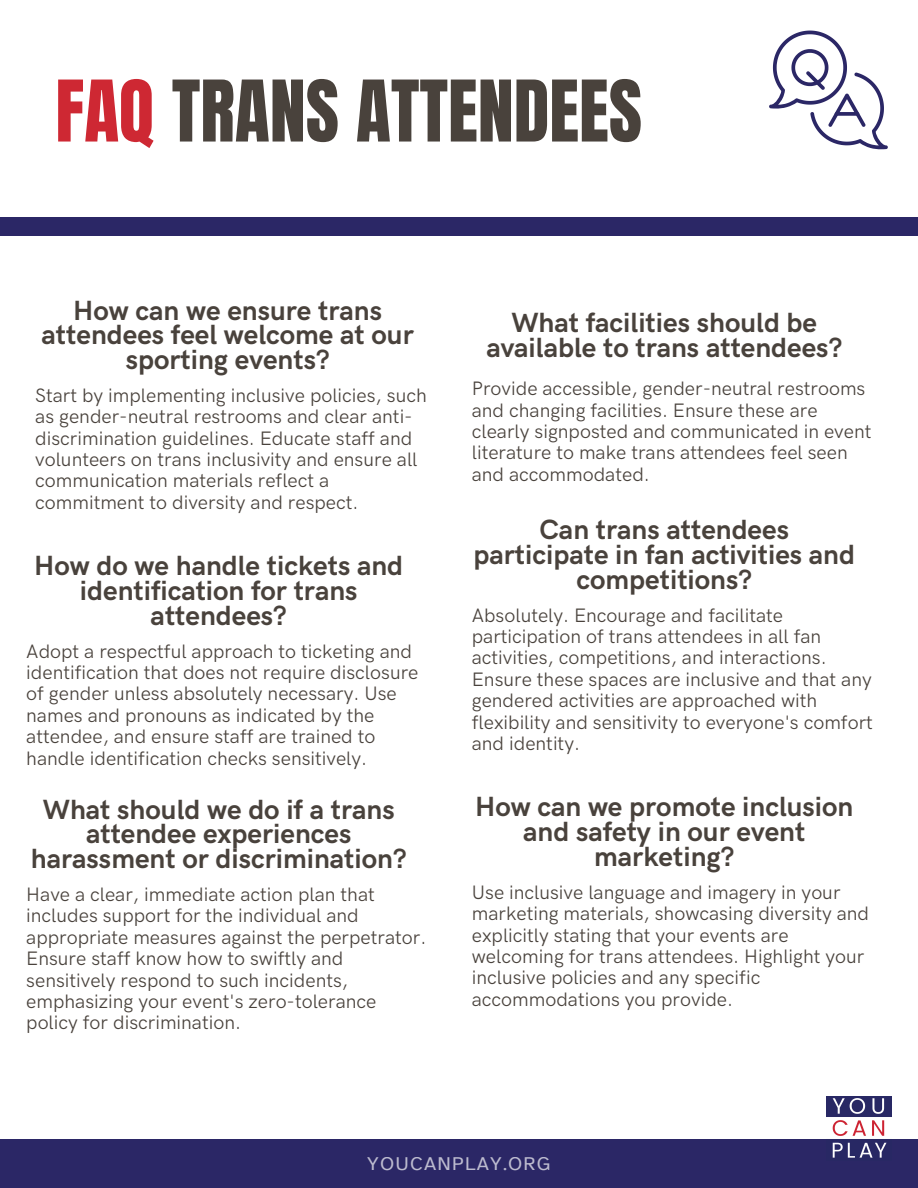
<style>
.page{position:relative;width:918px;height:1188px;background:#fff}
.page>*{position:absolute;margin:0;border:0;box-sizing:border-box;transform-origin:0 0}
.t1{font:72.15px "Anton";color:#49423c}
.t2{font:700 27.9px/24.8px "HK Grotesk Pro";color:#49423c;text-align:center}
.t3{font:19.5px/21.3px "HK Grotesk Pro";color:#49423c}
.t4{font:19.5px "Atkinson Hyperlegible";letter-spacing:.06em;color:#fff}
.s1{color:#ce2833}
</style>
<div class="page">
<div style="left:0;top:218px;width:918px;height:18px;background:#2b2766"></div>
<div style="left:0;top:1139px;width:918px;height:49px;background:#2b2766"></div>
<img style="left:826px;top:1096px;width:65px;height:62px">
<svg style="left:769px;top:31px;width:119px;height:118px"></svg>
<p class="t1" style="left:55px;top:59px;width:588px"><span class="s1">FAQ</span> TRANS ATTENDEES</p>
<h2 class="t2" style="left:42px;top:299px;width:374px">How can we ensure trans attendees feel welcome at our sporting events?</h2>
<h1 class="t3" style="left:35px;top:385px;width:393px">Start by implementing inclusive policies, such as gender-neutral restrooms and clear anti&shy;discrimination guidelines. Educate staff and volunteers on trans inclusivity and ensure all communication materials reflect a commitment to diversity and respect.</h1>
<p class="t2" style="left:34px;top:555px;width:370px">How do we handle tickets and identification for trans attendees?</p>
<h2 class="t3" style="left:26px;top:641px;width:394px">Adopt a respectful approach to ticketing and identification that does not require disclosure of gender unless absolutely necessary. Use names and pronouns as indicated by the attendee, and ensure staff are trained to handle identification checks sensitively.</h2>
<h2 class="t2" style="left:31px;top:798px;width:377px">What should we do if a trans attendee experiences harassment or discrimination?</h2>
<p class="t3" style="left:26px;top:885px;width:402px">Have a clear, immediate action plan that includes support for the individual and appropriate measures against the perpetrator.<br>Ensure staff know how to swiftly and sensitively respond to such incidents, emphasizing your event's zero-tolerance policy for discrimination.</p>
<p class="t2" style="left:486px;top:311px;width:357px">What facilities should be available to trans attendees?</p>
<p class="t3" style="left:472px;top:379px;width:395px">Provide accessible, gender-neutral restrooms and changing facilities. Ensure these are</p>
<h2 class="t3" style="left:472px;top:421px;width:401px">clearly signposted and communicated in event literature to make trans attendees feel seen and accommodated.</h2>
<p class="t2" style="left:474px;top:519px;width:383px">Can trans attendees participate in fan activities and competitions?</p>
<h2 class="t3" style="left:472px;top:605px;width:403px">Absolutely. Encourage and facilitate participation of trans attendees in all fan activities, competitions, and interactions.<br>Ensure these spaces are inclusive and that any gendered activities are approached with flexibility and sensitivity to everyone's comfort and identity.</h2>
<p class="t2" style="left:475px;top:796px;width:380px">How can we promote inclusion and safety in our event marketing?</p>
<p class="t3" style="left:472px;top:882px;width:399px">Use inclusive language and imagery in your marketing materials, showcasing diversity and</p>
<h2 class="t3" style="left:472px;top:925px;width:394px">explicitly stating that your events are welcoming for trans attendees. Highlight your inclusive policies and any specific accommodations you provide.</h2>
<p class="t4" style="left:367px;top:1152px;width:185px">YOUCANPLAY.ORG</p>
</div>
